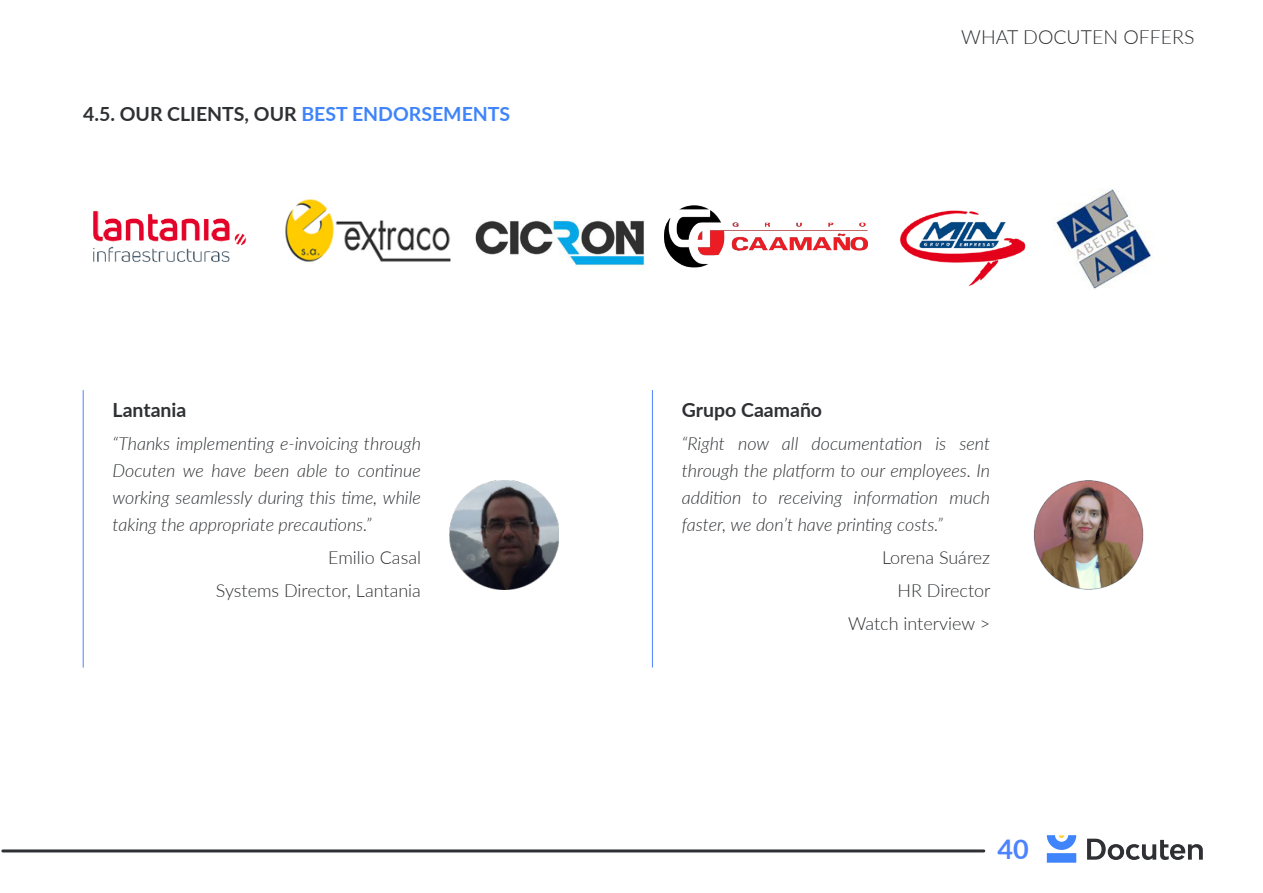
<style>
.page{position:relative;width:1263px;height:893px;background:#fff}
.page>*{position:absolute;margin:0;border:0;box-sizing:border-box;transform-origin:0 0}
.t1{font:700 27px "Lato";color:#4d83ff}
.t2{font:700 19.5px "Lato";color:#2e3033}
.t3{font:300 19.5px "Lato";color:#2e3033}
.t4{font:italic 300 18px/27px "Lato";color:#2e3033;text-align:justify}
.t5{font:300 18px/33px "Lato";color:#2e3033;text-align:right}
.s1{color:#3f84fb}
</style>
<div class="page">
<img style="left:450px;top:480px;width:109px;height:109px">
<hr style="left:3px;top:849px;width:981px;height:3px;background:#2e3033">
<svg style="left:1047px;top:835px;width:29px;height:27px"></svg>
<svg style="left:1087px;top:838px;width:116px;height:22px"></svg>
<hr style="left:83px;top:390px;width:1px;height:277px;background:#4d83ff">
<hr style="left:652px;top:390px;width:1px;height:277px;background:#4d83ff">
<img style="left:1034px;top:480px;width:109px;height:109px">
<img style="left:93px;top:211px;width:154px;height:51px">
<img style="left:665px;top:206px;width:203px;height:61px">
<img style="left:475px;top:216px;width:170px;height:55px">
<img style="left:285px;top:199px;width:166px;height:63px">
<img style="left:900px;top:210px;width:126px;height:76px">
<img style="left:1054px;top:189px;width:98px;height:100px">
<p class="t2" style="left:83px;top:100px;width:429px">4.5. OUR CLIENTS, OUR <span class="s1">BEST ENDORSEMENTS</span></p>
<p class="t2" style="left:113px;top:396px;width:75px">Lantania</p>
<p class="t4" style="left:113px;top:429px;width:310px">“Thanks implementing e-invoicing through Docuten we have been able to continue working seamlessly during this time, while taking the appropriate precautions.”</p>
<p class="t5" style="left:216px;top:540px;width:207px">Emilio Casal<br>Systems Director, Lantania</p>
<p class="t3" style="left:961px;top:24px;width:235px">WHAT DOCUTEN OFFERS</p>
<p class="t2" style="left:682px;top:396px;width:142px">Grupo Caamaño</p>
<p class="t4" style="left:682px;top:429px;width:310px">“Right now all documentation is sent through the platform to our employees. In addition to receiving information much faster, we don’t have printing costs.”</p>
<p class="t5" style="left:848px;top:540px;width:144px">Lorena Suárez<br>HR Director<br>Watch interview &gt;</p>
<h1 class="t1" style="left:998px;top:829px;width:33px">40</h1>
</div>
